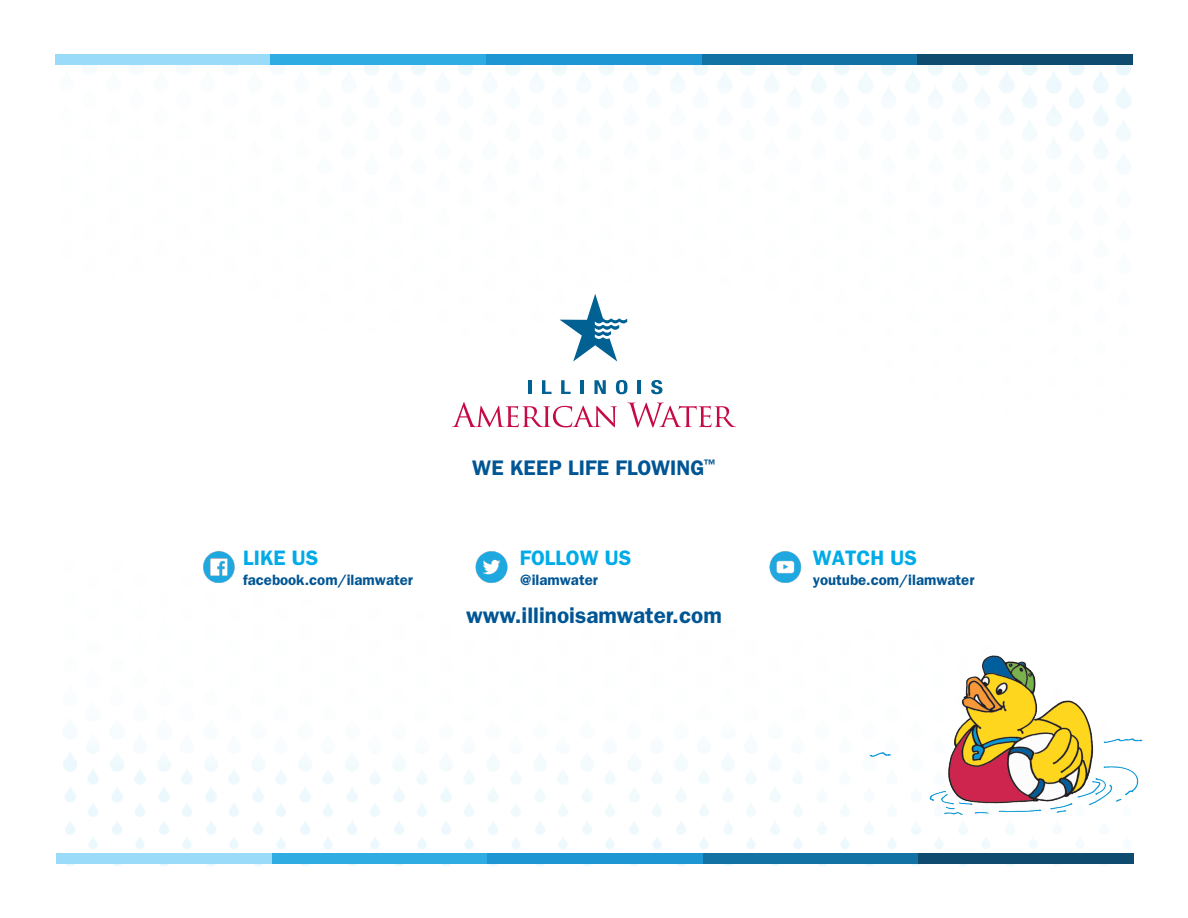
<style>
.page{position:relative;width:1188px;height:918px;background:#fff}
.page>*{position:absolute;margin:0;border:0;box-sizing:border-box;transform-origin:0 0}
.t1{font:600 22.5px "ITC Franklin Gothic Std";color:#005594}
.t2{font:600 21.15px "ITC Franklin Gothic Std";color:#005594}
.body_copy{font:600 21px "ITC Franklin Gothic Std";color:#00abe7}
.body_copy-2{font:600 15px "ITC Franklin Gothic Std";color:#005594}
</style>
<div class="page">
<img style="left:176px;top:65px;width:956px;height:363px">
<svg style="left:452px;top:402px;width:165px;height:25px"></svg>
<svg style="left:627px;top:403px;width:109px;height:25px"></svg>
<hr style="left:528px;top:380px;width:3px;height:14px;background:#006192">
<svg style="left:542px;top:380px;width:10px;height:14px"></svg>
<svg style="left:561px;top:380px;width:10px;height:14px"></svg>
<hr style="left:580px;top:380px;width:4px;height:14px;background:#006192">
<svg style="left:594px;top:380px;width:12px;height:14px"></svg>
<svg style="left:616px;top:380px;width:11px;height:14px"></svg>
<hr style="left:638px;top:380px;width:3px;height:14px;background:#006192">
<svg style="left:651px;top:380px;width:11px;height:14px"></svg>
<svg style="left:560px;top:294px;width:67px;height:68px"></svg>
<img style="left:203px;top:551px;width:32px;height:32px">
<img style="left:475px;top:551px;width:32px;height:32px">
<img style="left:769px;top:551px;width:33px;height:32px">
<img style="left:815px;top:655px;width:328px;height:178px">
<div style="left:55px;top:54px;width:216px;height:11px;background:#99dbf8"></div>
<div style="left:271px;top:54px;width:215px;height:11px;background:#2face2"></div>
<div style="left:486px;top:54px;width:216px;height:11px;background:#1e96d3"></div>
<div style="left:702px;top:54px;width:215px;height:11px;background:#1372a4"></div>
<div style="left:917px;top:54px;width:216px;height:11px;background:#0e4b6e"></div>
<div style="left:56px;top:853px;width:216px;height:11px;background:#99dbf8"></div>
<div style="left:272px;top:853px;width:215px;height:11px;background:#2face2"></div>
<div style="left:487px;top:853px;width:216px;height:11px;background:#1e96d3"></div>
<div style="left:703px;top:853px;width:215px;height:11px;background:#1372a4"></div>
<div style="left:918px;top:853px;width:216px;height:11px;background:#0e4b6e"></div>
<p class="body_copy" style="left:243px;top:546px;width:77px">LIKE US</p>
<p class="body_copy-2" style="left:243px;top:571px;width:171px">facebook.com/ilamwater</p>
<p class="t2" style="left:472px;top:455px;width:245px">WE KEEP LIFE FLOWING<sup>™</sup></p>
<p class="body_copy" style="left:520px;top:546px;width:113px">FOLLOW US</p>
<p class="body_copy-2" style="left:520px;top:571px;width:80px">@ilamwater</p>
<p class="t1" style="left:466px;top:602px;width:257px">www.illinoisamwater.com</p>
<p class="body_copy" style="left:813px;top:546px;width:106px">WATCH US</p>
<p class="body_copy-2" style="left:813px;top:571px;width:163px">youtube.com/ilamwater</p>
</div>
